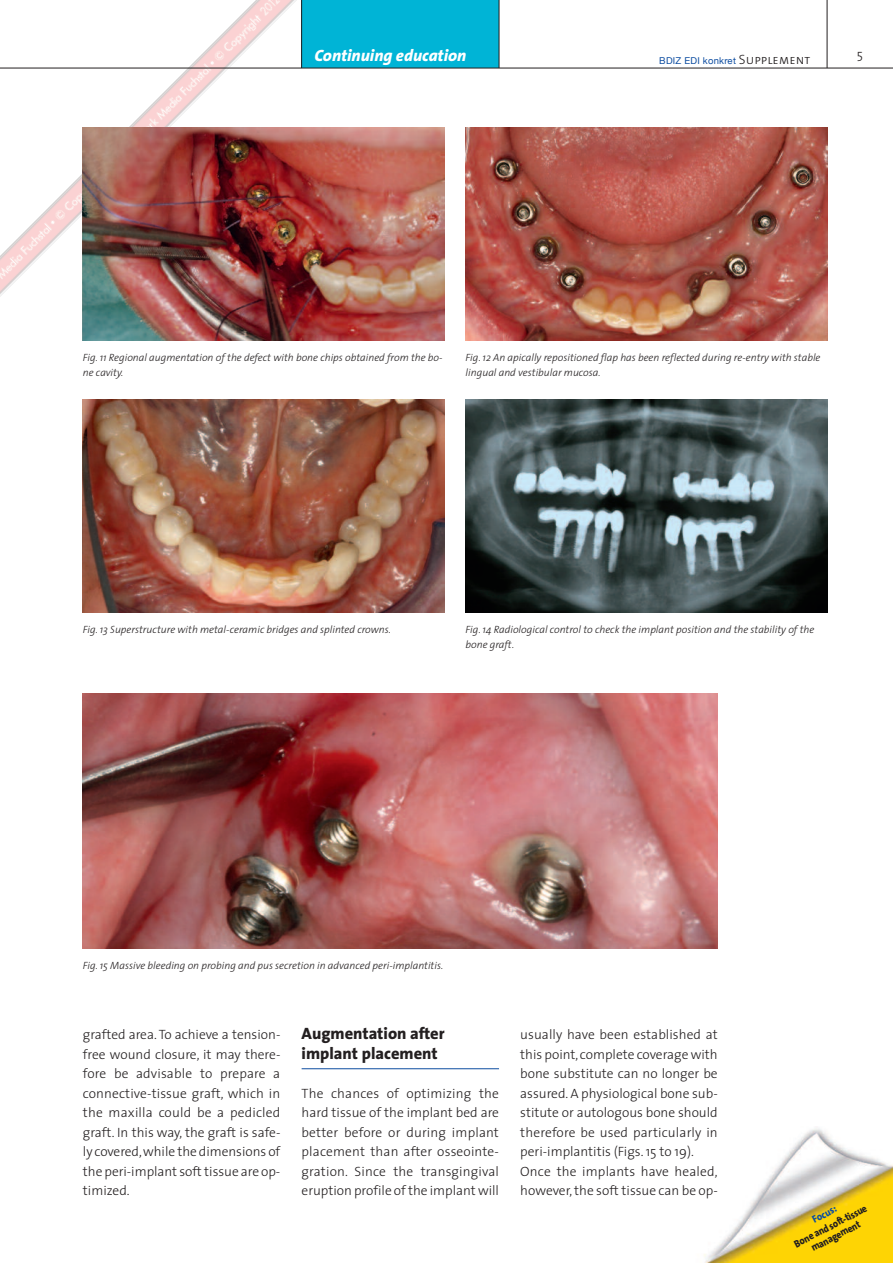
<style>
.page{position:relative;width:893px;height:1263px;background:#fff}
.page>*{position:absolute;margin:0;border:0;box-sizing:border-box;transform-origin:0 0}
.t1{font:800 16.5px/19.5px "The Sans";color:#231f20}
.t2{font:italic 800 16.5px "The Sans";color:#fff}
.t3{font:300 13.5px/19.5px "The Sans";color:#231f20;text-align:justify}
.t4{font:13.5px "The Sans Light Caps";color:#231f20}
.t5{font:italic 300 10.5px/15px "The Sans";color:#231f20}
.t6{font:800 10.5px/11.2px "The Sans";color:#231f20;text-align:center;scale:.9 1}
.t7{font:800 10.5px "The Sans";color:#0d4da1;scale:.94 1}
.t8{font:9.45px "Helvetica Neue";letter-spacing:.03em;color:#0d4da1}
.s1{font-family:"The Sans Light Caps";font-size:13.5px;color:#231f20}
</style>
<div class="page">
<img style="left:0;top:0;width:320px;height:320px">
<img style="left:704px;top:1128px;width:189px;height:135px">
<div style="left:302px;top:0;width:197px;height:68px;background:#00b4d6"></div>
<hr style="left:301px;top:0;width:1px;height:68px;background:#231f20">
<hr style="left:499px;top:0;width:1px;height:68px;background:#231f20">
<hr style="left:0;top:68px;width:893px;height:1px;background:#231f20">
<hr style="left:827px;top:0;width:1px;height:68px;background:#231f20">
<img style="left:83px;top:128px;width:361px;height:212px">
<img style="left:466px;top:128px;width:361px;height:212px">
<img style="left:83px;top:400px;width:361px;height:212px">
<img style="left:466px;top:400px;width:361px;height:212px">
<img style="left:83px;top:693px;width:635px;height:255px">
<hr style="left:302px;top:1068px;width:197px;height:1px;background:#0d4da1">
<p class="t2" style="left:314px;top:49px;width:153px">Continuing education</p>
<p class="t8" style="left:659px;top:55px;width:152px">BDIZ EDI konkret <span class="s1">Supplement</span></p>
<p class="t4" style="left:857px;top:52px;width:8px">5</p>
<p class="t5" style="left:83px;top:351px;width:361px">Fig. 11 Regional augmentation of the defect with bone chips obtained from the bo&shy;ne cavity.</p>
<p class="t5" style="left:466px;top:351px;width:356px">Fig. 12 An apically repositioned flap has been reflected during re-entry with stable lingual and vestibular mucosa.</p>
<p class="t5" style="left:83px;top:623px;width:310px">Fig. 13 Superstructure with metal-ceramic bridges and splinted crowns.</p>
<p class="t5" style="left:466px;top:623px;width:350px">Fig. 14 Radiological control to check the implant position and the stability of the bone graft.</p>
<p class="t5" style="left:83px;top:959px;width:362px">Fig. 15 Massive bleeding on probing and pus secretion in advanced peri-implantitis.</p>
<p class="t3" style="left:83px;top:1026px;width:199px">grafted area. To achieve a tension&shy;free wound closure, it may there&shy;fore be advisable to prepare a connective-tissue graft, which in the maxilla could be a pedicled graft. In this way, the graft is safe&shy;ly covered, while the dimensions of the peri-implant soft tissue are op&shy;timized.</p>
<p class="t1" style="left:302px;top:1025px;width:145px">Augmentation after implant placement</p>
<p class="t3" style="left:302px;top:1085px;width:199px">The chances of optimizing the hard tissue of the implant bed are better before or during implant placement than after osseointe&shy;gration. Since the transgingival eruption profile of the implant will</p>
<p class="t3" style="left:520px;top:1026px;width:199px;text-align:left">usually have been established at this point, complete coverage with bone substitute can no longer be assured. A physiological bone sub&shy;stitute or autologous bone should therefore be used particularly in peri-implantitis (Figs. 15 to 19).<br>Once the implants have healed, however, the soft tissue can be op-</p>
<p class="t6" style="left:793px;top:1240px;width:91px;rotate:-27deg">Bone and soft-tissue management</p>
<p class="t7" style="left:811px;top:1216px;width:29px;rotate:-27deg">Focus:</p>
</div>
